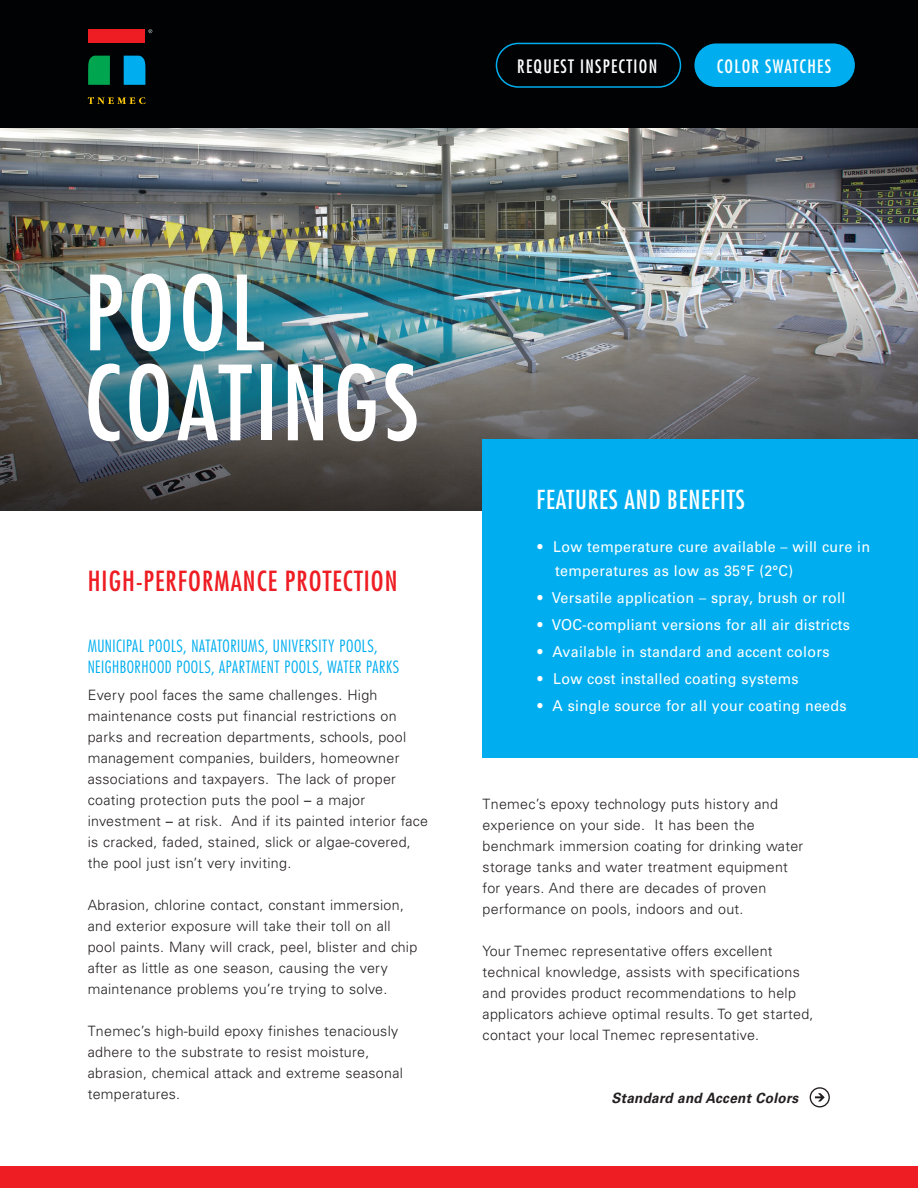
<style>
.page{position:relative;width:918px;height:1188px;background:#fff}
.page>*{position:absolute;margin:0;border:0;box-sizing:border-box;transform-origin:0 0}
.t1{font:condensed 100.5px "Futura Std";letter-spacing:.04em;color:#fff}
.t2{font:condensed 27px "Futura Std";letter-spacing:.04em;color:#ee1d23}
.t3{font:condensed 25.5px "Futura Std";letter-spacing:.03em;color:#fff}
.t4{font:condensed 18px "Futura Std";letter-spacing:.07em;color:#fff}
.t5{font:300 condensed 16.5px/21px "Futura Std";letter-spacing:.03em;color:#00aeef}
.t6{font:15px "Univers LT Std";letter-spacing:.02em;color:#fff;scale:.95 1}
.t7{font:300 14.25px/21px "Univers LT Std";letter-spacing:.02em;color:#231f20}
.t8{font:italic 700 14.25px "Univers LT Std";letter-spacing:.02em;color:#231f20;scale:.95 1}
.s1{font-family:"Futura";font-weight:500;font-stretch:condensed}
.s2{font-weight:300}
</style>
<div class="page">
<img style="left:0;top:127px;width:918px;height:170px">
<div style="left:0;top:0;width:918px;height:127px;background:#010203"></div>
<div style="left:88px;top:29px;width:57px;height:14px;background:#ee1d23"></div>
<svg style="left:88px;top:56px;width:22px;height:29px"></svg>
<svg style="left:124px;top:56px;width:22px;height:29px"></svg>
<svg style="left:88px;top:97px;width:57px;height:7px"></svg>
<svg style="left:148px;top:29px;width:4px;height:4px"></svg>
<img style="left:0;top:297px;width:918px;height:213px">
<div style="left:0;top:1166px;width:918px;height:22px;background:#ee1d23"></div>
<div style="left:483px;top:440px;width:435px;height:318px;background:#00aeef"></div>
<svg style="left:815px;top:1093px;width:10px;height:9px"></svg>
<div style="left:810px;top:1087px;width:20px;height:20px;border:1px solid #231f20;border-radius:50%"></div>
<div style="left:496px;top:43px;width:185px;height:45px;border:2px solid #00aeef;border-radius:22px"></div>
<div style="left:694px;top:43px;width:161px;height:44px;background:#00aeef;border-radius:22px"></div>
<p class="t4" style="left:517px;top:55px;width:141px">REQUEST INSPECTION</p>
<p class="t4" style="left:717px;top:55px;width:116px">COLOR SWATCHES</p>
<p class="t1" style="left:84px;top:253px;width:181px">POOL</p>
<p class="t1" style="left:84px;top:343px;width:336px">COATINGS</p>
<p class="t2" style="left:88px;top:565px;width:311px">HIGH-PERFORMANCE PROTECTION</p>
<p class="t5" style="left:88px;top:635px;width:313px">MUNICIPAL POOLS, NATATORIUMS, UNIVERSITY POOLS,<br>NEIGHBORHOOD POOLS, APARTMENT POOLS, WATER PARKS</p>
<p class="t7" style="left:88px;top:684px;width:342px">Every pool faces the same challenges. High maintenance costs put financial restrictions on parks and recreation departments, schools, pool management companies, builders, homeowner associations and taxpayers. The lack of proper coating protection puts the pool <span class="s1">—</span> a major investment <span class="s1">—</span> at risk. And if its painted interior face is cracked, faded, stained, slick or algae-covered, the pool just isn’t very inviting.</p>
<p class="t7" style="left:88px;top:894px;width:331px">Abrasion, chlorine contact, constant immersion, and exterior exposure will take their toll on all pool paints. Many will crack, peel, blister and chip after as little as one season, causing the very maintenance problems you’re trying to solve.</p>
<p class="t7" style="left:88px;top:1020px;width:317px">Tnemec’s high-build epoxy finishes tenaciously adhere to the substrate to resist moisture, abrasion, chemical attack and extreme seasonal temperatures.</p>
<p class="t3" style="left:537px;top:484px;width:210px">FEATURES AND BENEFITS</p>
<p class="t6" style="left:537px;top:538px;width:353px"><span class="s2">•</span> Low temperature cure available <span class="s2">–</span> will cure in</p>
<p class="t6" style="left:555px;top:562px;width:252px">temperatures as low as 35°F (2°C)</p>
<p class="t6" style="left:537px;top:589px;width:326px"><span class="s2">•</span> Versatile application <span class="s2">–</span> spray, brush or roll</p>
<p class="t6" style="left:537px;top:616px;width:331px"><span class="s2">•</span> VOC-compliant versions for all air districts</p>
<p class="t6" style="left:537px;top:643px;width:310px"><span class="s2">•</span> Available in standard and accent colors</p>
<p class="t6" style="left:537px;top:670px;width:277px"><span class="s2">•</span> Low cost installed coating systems</p>
<p class="t6" style="left:537px;top:697px;width:328px"><span class="s2">•</span> A single source for all your coating needs</p>
<p class="t7" style="left:483px;top:794px;width:322px">Tnemec’s epoxy technology puts history and experience on your side. It has been the benchmark immersion coating for drinking water storage tanks and water treatment equipment for years. And there are decades of proven performance on pools, indoors and out.</p>
<p class="t7" style="left:483px;top:941px;width:332px">Your Tnemec representative offers excellent technical knowledge, assists with specifications and provides product recommendations to help applicators achieve optimal results. To get started, contact your local Tnemec representative.</p>
<p class="t8" style="left:612px;top:1089px;width:198px">Standard and Accent Colors</p>
</div>
